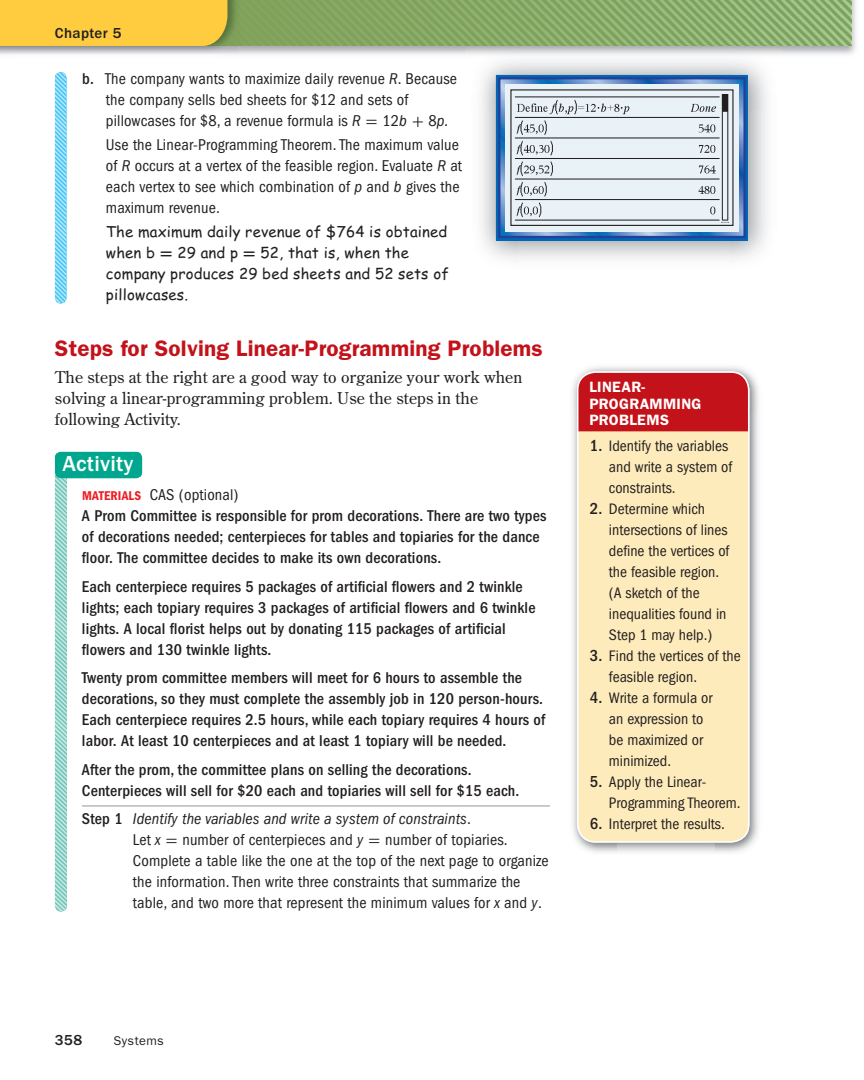
<style>
.page{position:relative;width:864px;height:1080px;background:#fff}
.page>*{position:absolute;margin:0;border:0;box-sizing:border-box;transform-origin:0 0}
.t1{font:600 22.5px "ITC Franklin Gothic Std";letter-spacing:.01em;color:#c4121a}
.t2{font:500 22.5px "ITC Franklin Gothic Std";letter-spacing:.01em;color:#fff}
.t3{font:500 condensed 16.2px/21px "ITC Franklin Gothic Std";letter-spacing:.01em;color:#231f20}
.t4{font:condensed 16.2px/21px "ITC Franklin Gothic Std";letter-spacing:.01em;color:#231f20}
.t5{font:16.2px/21px "Century Old Style Std";letter-spacing:.01em;color:#231f20}
.t6{font:condensed 15.75px/21px "ITC Franklin Gothic Std";color:#231f20}
.t7{font:15px/21px "Comic Sans MS";letter-spacing:.01em;color:#231f20}
.t8{font:600 15px/16.5px "ITC Franklin Gothic Std";letter-spacing:.02em;color:#fff}
.t9{font:500 15px "ITC Franklin Gothic Std";letter-spacing:.025em;color:#231f20}
.t10{font:12.75px "ITC Franklin Gothic Std";letter-spacing:.03em;color:#231f20}
.s1{font-weight:500}
.s2{font-style:italic}
.s3{font-family:"Uni Math";font-stretch:normal}
.s4{font-family:"Uni Math";font-weight:700;font-size:16.2px}
.s5{font-family:"ITC Franklin Gothic Std Dm Cd";font-weight:400;font-stretch:normal;font-size:13.2px;color:#ee1d23}
.s6{font-weight:400}
.s7{font-weight:500;font-size:16.5px}
</style>
<div class="page">
<img style="left:782px;top:10px;width:74px;height:45px">
<img style="left:240px;top:0;width:611px;height:46px">
<img style="left:227px;top:0;width:13px;height:46px">
<hr style="left:82px;top:806px;width:468px;height:1px;background:#939598">
<img style="left:55px;top:72px;width:11px;height:231px;border-radius:6px">
<img style="left:474px;top:111px;width:44px;height:148px">
<img style="left:730px;top:111px;width:43px;height:148px">
<img style="left:518px;top:240px;width:212px;height:19px">
<div style="left:496px;top:75px;width:252px;height:165px;background:#0166b3"></div>
<svg style="left:501px;top:80px;width:242px;height:155px"></svg>
<div style="left:498px;top:77px;width:248px;height:161px;border:2px solid #223f99"></div>
<svg style="left:505px;top:84px;width:234px;height:147px;fill:#e8f2f7"></svg>
<div style="left:510px;top:89px;width:224px;height:137px;border:1px solid #231f20"></div>
<img style="left:572px;top:366px;width:187px;height:46px">
<img style="left:572px;top:412px;width:45px;height:441px">
<img style="left:715px;top:412px;width:44px;height:441px">
<div style="left:578px;top:431px;width:171px;height:411px;background:#feebbb"></div>
<div style="left:578px;top:372px;width:171px;height:59px;background:#c4121a"></div>
<div style="left:577px;top:371px;width:172px;height:472px;border:2px solid #fff;border-radius:18px"></div>
<img style="left:55px;top:468px;width:12px;height:443px;border-radius:6px">
<div style="left:55px;top:452px;width:87px;height:26px;background:#00a78e;border-radius:6px"></div>
<div style="left:0;top:0;width:227px;height:46px;background:#fecc3e"></div>
<p class="t9" style="left:55px;top:28px;width:68px">Chapter 5</p>
<p class="t4" style="left:106px;top:69px;width:353px;text-indent:-24px"><span class="s1">b.</span> The company wants to maximize daily revenue <span class="s2">R</span>. Because the company sells bed sheets for $12 and sets of pillowcases for $8, a revenue formula is <span class="s2">R</span> <span class="s3">=</span> 12<span class="s2">b</span> <span class="s3">+</span> 8<span class="s2">p.</span></p>
<p class="t4" style="left:106px;top:135px;width:358px">Use the Linear-Programming Theorem. The maximum value of <span class="s2">R</span> occurs at a vertex of the feasible region. Evaluate <span class="s2">R</span> at each vertex to see which combination of <span class="s2">p</span> and <span class="s2">b</span> gives the maximum revenue.</p>
<p class="t7" style="left:106px;top:223px;width:345px">The maximum daily revenue of $764 is obtained when b <span class="s4">=</span> 29 and p <span class="s4">=</span> 52, that is, when the company produces 29 bed sheets and 52 sets of pillowcases.</p>
<p class="t1" style="left:55px;top:341px;width:489px">Steps for Solving Linear-Programming Problems</p>
<p class="t5" style="left:55px;top:368px;width:469px">The steps at the right are a good way to organize your work when solving a linear-programming problem. Use the steps in the following Activity.</p>
<p class="t2" style="left:62px;top:456px;width:73px">Activity</p>
<p class="t3" style="left:82px;top:486px;width:466px"><span class="s5">MATERIALS</span> <span class="s6">CAS (optional)<br></span>A Prom Committee is responsible for prom decorations. There are two types of decorations needed; centerpieces for tables and topiaries for the dance floor. The committee decides to make its own decorations.</p>
<p class="t3" style="left:82px;top:577px;width:455px">Each centerpiece requires 5 packages of artificial flowers and 2 twinkle lights; each topiary requires 3 packages of artificial flowers and 6 twinkle lights. A local florist helps out by donating 115 packages of artificial flowers and 130 twinkle lights.</p>
<p class="t3" style="left:82px;top:669px;width:465px">Twenty prom committee members will meet for 6 hours to assemble the decorations, so they must complete the assembly job in 120 person-hours.<br>Each centerpiece requires 2.5 hours, while each topiary requires 4 hours of labor. At least 10 centerpieces and at least 1 topiary will be needed.</p>
<p class="t3" style="left:82px;top:760px;width:439px">After the prom, the committee plans on selling the decorations.<br>Centerpieces will sell for $20 each and topiaries will sell for $15 each.</p>
<p class="t4" style="left:133px;top:810px;width:417px;text-indent:-51px"><span class="s1">Step 1</span> <span class="s2">Identify the variables and write a system of constraints</span>.<br>Let <span class="s2">x</span> <span class="s3">=</span> number of centerpieces and <span class="s2">y</span> <span class="s3">=</span> number of topiaries.<br>Complete a table like the one at the top of the next page to organize the information. Then write three constraints that summarize the table, and two more that represent the minimum values for <span class="s2">x</span> and <span class="s2">y</span>.</p>
<p class="t8" style="left:589px;top:380px;width:114px">LINEAR-<br>PROGRAMMING<br>PROBLEMS</p>
<p class="t6" style="left:609px;top:436px;width:125px;text-indent:-19px"><span class="s7">1.</span> Identify the variables and write a system of constraints.</p>
<p class="t6" style="left:609px;top:499px;width:122px;text-indent:-19px"><span class="s7">2.</span> Determine which intersections of lines define the vertices of the feasible region. (A sketch of the inequalities found in<br>Step 1 may help.)</p>
<p class="t6" style="left:609px;top:646px;width:133px;text-indent:-19px"><span class="s7">3.</span> Find the vertices of the feasible region.</p>
<p class="t6" style="left:609px;top:688px;width:105px;text-indent:-19px"><span class="s7">4.</span> Write a formula or an expression to be maximized or minimized.</p>
<p class="t6" style="left:609px;top:772px;width:133px;text-indent:-19px"><span class="s7">5.</span> Apply the Linear-<br>Programming Theorem.</p>
<p class="t6" style="left:590px;top:814px;width:137px"><span class="s7">6.</span> Interpret the results.</p>
<p class="t9" style="left:55px;top:1035px;width:29px">358</p>
<p class="t10" style="left:114px;top:1036px;width:52px">Systems</p>
</div>
